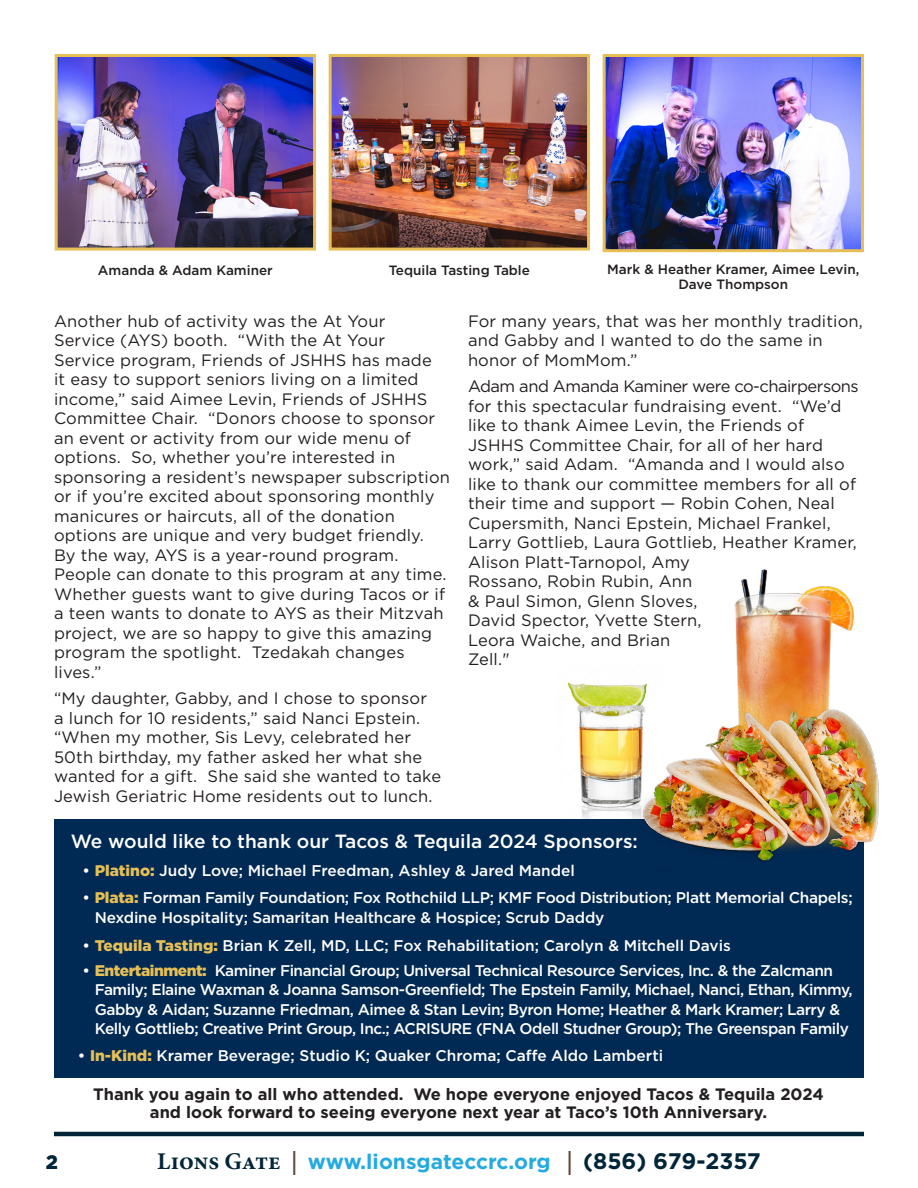
<style>
.page{position:relative;width:918px;height:1188px;background:#fff}
.page>*{position:absolute;margin:0;border:0;box-sizing:border-box;transform-origin:0 0}
.t1{font:700 21px "Gotham";color:#24aae1}
.t2{font:900 19.5px "Gotham";color:#002539}
.t3{font:500 19.05px "Gotham";color:#fff}
.t4{font:16.5px/19.5px "Gotham";letter-spacing:.01em;color:#231f20}
.t5{font:700 16.5px/18.5px "Gotham";color:#231f20;text-align:center}
.t6{font:500 15.45px/19px "Gotham";letter-spacing:-.03em;color:#fff}
.t7{font:500 15.45px "Gotham";color:#fff}
.t8{font:500 13.5px/15px "Gotham";color:#231f20;text-align:center}
.s1{font-weight:900;color:#e6bf56}
.s2{font-family:"Minion Pro";font-size:24px;color:#002539}
.s3{font-family:"Minion Pro";font-size:24px;color:#614a3d}
.s4{font-size:22.5px;color:#002539}
</style>
<div class="page">
<img style="left:568px;top:682px;width:79px;height:137px">
<div style="left:54px;top:819px;width:810px;height:259px;background:#002953"></div>
<img style="left:734px;top:569px;width:120px;height:140px">
<img style="left:633px;top:709px;width:246px;height:152px">
<hr style="left:54px;top:1132px;width:810px;height:4px;background:#002539">
<img style="left:59px;top:58px;width:253px;height:189px">
<div style="left:55px;top:54px;width:261px;height:197px;border:3px solid #e6bf56"></div>
<img style="left:333px;top:58px;width:253px;height:189px">
<div style="left:329px;top:54px;width:261px;height:197px;border:3px solid #e6bf56"></div>
<img style="left:607px;top:58px;width:253px;height:190px">
<div style="left:603px;top:54px;width:261px;height:198px;border:3px solid #e6bf56"></div>
<p class="t8" style="left:98px;top:263px;width:176px">Amanda &amp; Adam Kaminer</p>
<p class="t8" style="left:389px;top:263px;width:143px">Tequila Tasting Table</p>
<p class="t8" style="left:607px;top:261px;width:254px">Mark &amp; Heather Kramer, Aimee Levin,<br>Dave Thompson</p>
<p class="t4" style="left:54px;top:311px;width:398px">Another hub of activity was the At Your Service (AYS) booth. “With the At Your Service program, Friends of JSHHS has made<br>it easy to support seniors living on a limited income,” said Aimee Levin, Friends of JSHHS Committee Chair. “Donors choose to sponsor an event or activity from our wide menu of options. So, whether you’re interested in sponsoring a resident’s newspaper subscription or if you’re excited about sponsoring monthly manicures or haircuts, all of the donation options are unique and very budget friendly.<br>By the way, AYS is a year-round program.<br>People can donate to this program at any time.<br>Whether guests want to give during Tacos or if a teen wants to donate to AYS as their Mitzvah project, we are so happy to give this amazing program the spotlight. Tzedakah changes lives.”</p>
<p class="t4" style="left:54px;top:688px;width:389px">“My daughter, Gabby, and I chose to sponsor<br>a lunch for 10 residents,” said Nanci Epstein. “When my mother, Sis Levy, celebrated her 50th birthday, my father asked her what she wanted for a gift. She said she wanted to take Jewish Geriatric Home residents out to lunch.</p>
<p class="t4" style="left:468px;top:311px;width:396px">For many years, that was her monthly tradition, and Gabby and I wanted to do the same in honor of MomMom.”</p>
<p class="t4" style="left:468px;top:376px;width:392px">Adam and Amanda Kaminer were co-chairpersons for this spectacular fundraising event. “We’d like to thank Aimee Levin, the Friends of JSHHS Committee Chair, for all of her hard work,” said Adam. “Amanda and I would also like to thank our committee members for all of their time and support — Robin Cohen, Neal Cupersmith, Nanci Epstein, Michael Frankel, Larry Gottlieb, Laura Gottlieb, Heather Kramer, Alison Platt-Tarnopol, Amy<br>Rossano, Robin Rubin, Ann<br>&amp; Paul Simon, Glenn Sloves,<br>David Spector, Yvette Stern,<br>Leora Waiche, and Brian<br>Zell."</p>
<p class="t3" style="left:71px;top:831px;width:569px">We would like to thank our Tacos &amp; Tequila 2024 Sponsors:</p>
<p class="t7" style="left:83px;top:861px;width:494px">• <span class="s1">Platino:</span> Judy Love; Michael Freedman, Ashley &amp; Jared Mandel</p>
<p class="t6" style="left:95px;top:887px;width:759px;line-height:20.5px;text-indent:-12px">• <span class="s1">Plata:</span> Forman Family Foundation; Fox Rothchild LLP; KMF Food Distribution; Platt Memorial Chapels;<br>Nexdine Hospitality; Samaritan Healthcare &amp; Hospice; Scrub Daddy</p>
<p class="t7" style="left:83px;top:936px;width:650px">• <span class="s1">Tequila Tasting:</span> Brian K Zell, MD, LLC; Fox Rehabilitation; Carolyn &amp; Mitchell Davis</p>
<p class="t6" style="left:95px;top:961px;width:760px;text-indent:-12px">• <span class="s1">Entertainment:</span> Kaminer Financial Group; Universal Technical Resource Services, Inc. &amp; the Zalcmann Family; Elaine Waxman &amp; Joanna Samson-Greenfield; The Epstein Family, Michael, Nanci, Ethan, Kimmy, Gabby &amp; Aidan; Suzanne Friedman, Aimee &amp; Stan Levin; Byron Home; Heather &amp; Mark Kramer; Larry &amp; Kelly Gottlieb; Creative Print Group, Inc.; ACRISURE (FNA Odell Studner Group); The Greenspan Family</p>
<p class="t7" style="left:78px;top:1047px;width:587px">• <span class="s1">In-Kind:</span> Kramer Beverage; Studio K; Quaker Chroma; Caffe Aldo Lamberti</p>
<p class="t5" style="left:93px;top:1084px;width:732px">Thank you again to all who attended. We hope everyone enjoyed Tacos &amp; Tequila 2024 and look forward to seeing everyone next year at Taco’s 10th Anniversary.</p>
<p class="t2" style="left:46px;top:1151px;width:14px">2</p>
<p class="t1" style="left:157px;top:1150px;width:605px"><span class="s2">Lions Gate</span> <span class="s3">|</span> www.lionsgateccrc.org <span class="s3">|</span> <span class="s4">(856) 679-2357</span></p>
</div>
